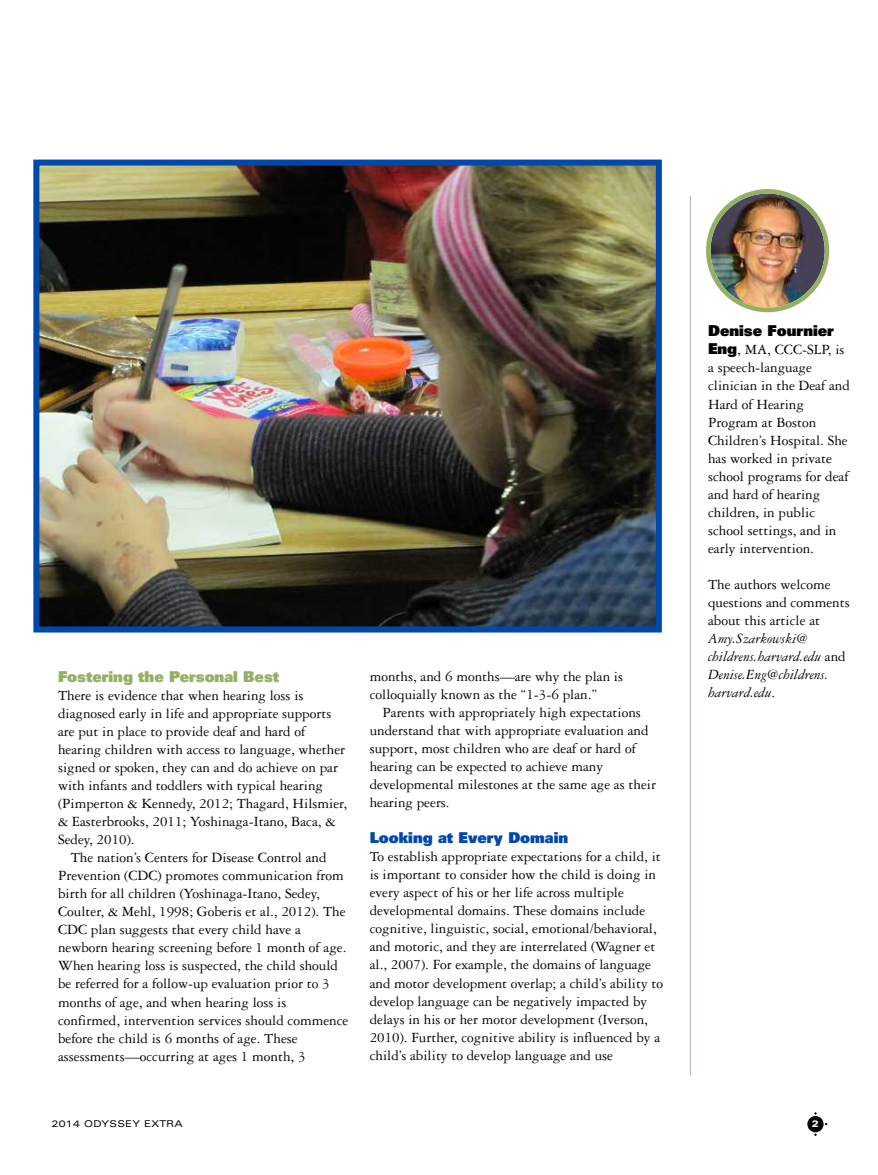
<style>
.page{position:relative;width:878px;height:1175px;background:#fff}
.page>*{position:absolute;margin:0;border:0;box-sizing:border-box;transform-origin:0 0}
.t1{font:15px/18px "Garamond Three";color:#000}
.t2{font:italic 15px/18px "Garamond Three";color:#000}
.t3{font:900 15px "Univers";color:#94b062}
.t4{font:900 15px "Univers";color:#0048aa}
.t5{font:900 15px "Univers";color:#000}
.t6{font:expanded 9.3px "Univers";letter-spacing:.035em;color:#000}
.t7{font:900 expanded 9.3px "Univers";color:#fff}
.s1{font-family:"Univers";font-weight:900}
.s2{font-style:normal}
</style>
<div class="page">
<hr style="left:690px;top:196px;width:1px;height:879px;background:#b1aea5">
<div style="left:807px;top:1116px;width:16px;height:16px;background:#000;border-radius:50%"></div>
<img style="left:706px;top:189px;width:123px;height:123px">
<img style="left:40px;top:166px;width:614px;height:459px">
<div style="left:33px;top:159px;width:628px;height:473px;border:6px solid #0048aa"></div>
<p class="t3" style="left:58px;top:667px;width:223px">Fostering the Personal Best</p>
<p class="t1" style="left:58px;top:686px;width:290px">There is evidence that when hearing loss is diagnosed early in life and appropriate supports are put in place to provide deaf and hard of hearing children with access to language, whether signed or spoken, they can and do achieve on par with infants and toddlers with typical hearing (Pimperton &amp; Kennedy, 2012; Thagard, Hilsmier, &amp; Easterbrooks, 2011; Yoshinaga-Itano, Baca, &amp; Sedey, 2010).</p>
<p class="t1" style="left:58px;top:848px;width:292px;text-indent:13px">The nation’s Centers for Disease Control and Prevention (CDC) promotes communication from birth for all children (Yoshinaga-Itano, Sedey, Coulter, &amp; Mehl, 1998; Goberis et al., 2012). The CDC plan suggests that every child have a newborn hearing screening before 1 month of age.<br>When hearing loss is suspected, the child should be referred for a follow-up evaluation prior to 3 months of age, and when hearing loss is confirmed, intervention services should commence before the child is 6 months of age. These assessments—occurring at ages 1 month, 3</p>
<p class="t1" style="left:370px;top:667px;width:255px">months, and 6 months—are why the plan is colloquially known as the “1-3-6 plan.”</p>
<p class="t1" style="left:370px;top:703px;width:288px;text-indent:13px">Parents with appropriately high expectations understand that with appropriate evaluation and support, most children who are deaf or hard of hearing can be expected to achieve many developmental milestones at the same age as their hearing peers.</p>
<p class="t4" style="left:370px;top:828px;width:200px">Looking at Every Domain</p>
<p class="t1" style="left:370px;top:847px;width:295px">To establish appropriate expectations for a child, it is important to consider how the child is doing in every aspect of his or her life across multiple developmental domains. These domains include cognitive, linguistic, social, emotional/behavioral, and motoric, and they are interrelated (Wagner et al., 2007). For example, the domains of language and motor development overlap; a child’s ability to develop language can be negatively impacted by delays in his or her motor development (Iverson, 2010). Further, cognitive ability is influenced by a child’s ability to develop language and use</p>
<p class="t5" style="left:708px;top:321px;width:127px">Denise Fournier</p>
<p class="t1" style="left:708px;top:341px;width:143px"><span class="s1">Eng</span>, MA, CCC-SLP, is a speech-language clinician in the Deaf and<br>Hard of Hearing<br>Program at Boston<br>Children’s Hospital. She has worked in private school programs for deaf and hard of hearing children, in public school settings, and in early intervention.</p>
<p class="t1" style="left:708px;top:575px;width:143px">The authors welcome questions and comments about this article at</p>
<p class="t2" style="left:708px;top:629px;width:139px">Amy.Szarkowski@ childrens.harvard.edu <span class="s2">and<br></span>Denise.Eng@childrens. harvard.edu<span class="s2">.</span></p>
<p class="t6" style="left:52px;top:1118px;width:133px">2014 ODYSSEY EXTRA</p>
<p class="t7" style="left:812px;top:1118px;width:8px">2</p>
</div>
